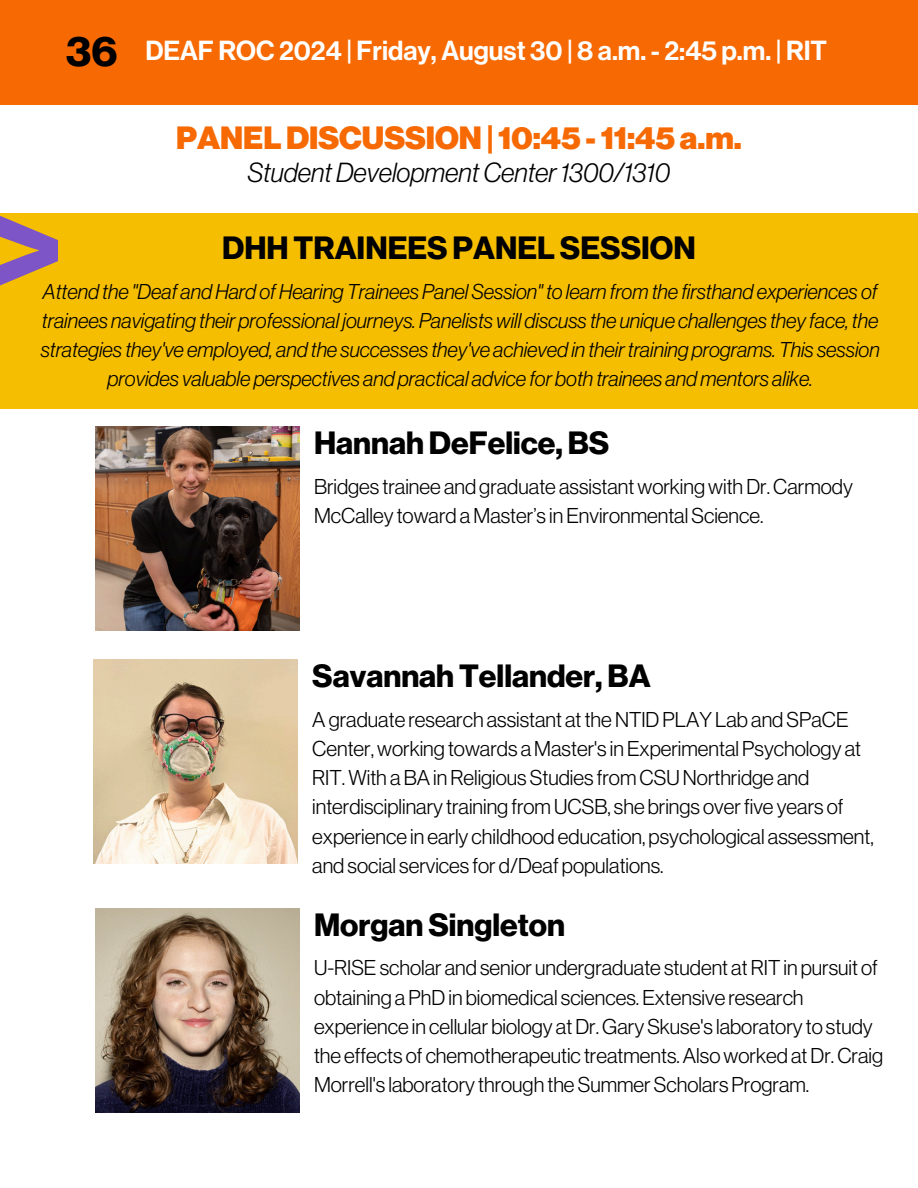
<style>
.page{position:relative;width:918px;height:1188px;background:#fff}
.page>*{position:absolute;margin:0;border:0;box-sizing:border-box;transform-origin:0 0}
.t1{font:700 141.9px "Neue Haas Display";color:#7d55c7}
.t2{font:700 42px "Neue Haas Display";color:#000}
.t3{font:700 31.5px "Neue Haas Display";color:#000}
.t4{font:900 31.5px "Neue Haas Display";color:#f76902}
.t5{font:27px "Neue Haas Display Mediu";color:#fff}
.t6{font:italic 300 27px "Neue Haas Display";color:#000}
.t7{font:300 21px/29.2px "Neue Haas Display";color:#000}
.t8{font:italic 300 21px/29.2px "Neue Haas Display";color:#000;text-align:center}
</style>
<div class="page">
<div style="left:0;top:213px;width:918px;height:196px;background:#f6be00"></div>
<div style="left:0;top:0;width:918px;height:105px;background:#f76902"></div>
<img style="left:93px;top:660px;width:205px;height:204px">
<img style="left:95px;top:427px;width:204px;height:204px">
<img style="left:95px;top:908px;width:204px;height:204px">
<h2 class="t2" style="left:66px;top:32px;width:53px">36</h2>
<p class="t5" style="left:145px;top:38px;width:683px">DEAF ROC 2024 | Friday, August 30 | 8 a.m. - 2:45 p.m. | RIT</p>
<p class="t4" style="left:176px;top:123px;width:567px">PANEL DISCUSSION | 10:45- 11:45a.m.</p>
<h3 class="t6" style="left:248px;top:160px;width:424px">Student Development Center 1300/1310</h3>
<p class="t1" style="left:-7px;top:178px;width:73px">&gt;</p>
<h2 class="t3" style="left:222px;top:233px;width:475px">DHH TRAINEES PANEL SESSION</h2>
<h4 class="t8" style="left:41px;top:277px;width:840px">Attend the "Deaf andHard of Hearing Trainees Panel Session" to learn from the firsthand experiences of trainees navigating their professional journeys. Panelistswill discuss the unique challenges they face, the strategies they've employed, and the successes they've achieved in their training programs. This session provides valuable perspectives and practical advice for both trainees and mentors alike.</h4>
<h2 class="t3" style="left:314px;top:428px;width:297px">Hannah DeFelice,BS</h2>
<p class="t7" style="left:314px;top:473px;width:540px">Bridges trainee and graduate assistant working withDr.Carmody<br>McCalley toward a Master’s in Environmental Science.</p>
<h1 class="t3" style="left:312px;top:661px;width:340px">Savannah Tellander, BA</h1>
<p class="t7" style="left:312px;top:705px;width:563px">Agraduate research assistant at theNTIDPLAYLab and SPaCE Center, working towards a Master's in Experimental Psychology at RIT. With aBAinReligious Studies fromCSUNorthridge and interdisciplinary training fromUCSB, she brings overfive years of experience in early childhood education, psychological assessment, and social services for d/Deaf populations.</p>
<h2 class="t3" style="left:314px;top:910px;width:253px">Morgan Singleton</h2>
<p class="t7" style="left:314px;top:954px;width:571px">U-RISE scholar and senior undergraduate student atRIT in pursuit of obtaining a PhDin biomedical sciences. Extensive research experience in cellular biology atDr. Gary Skuse's laboratory to study the effects of chemotherapeutic treatments.Also worked atDr.Craig Morrell's laboratory through the Summer Scholars Program.</p>
</div>
